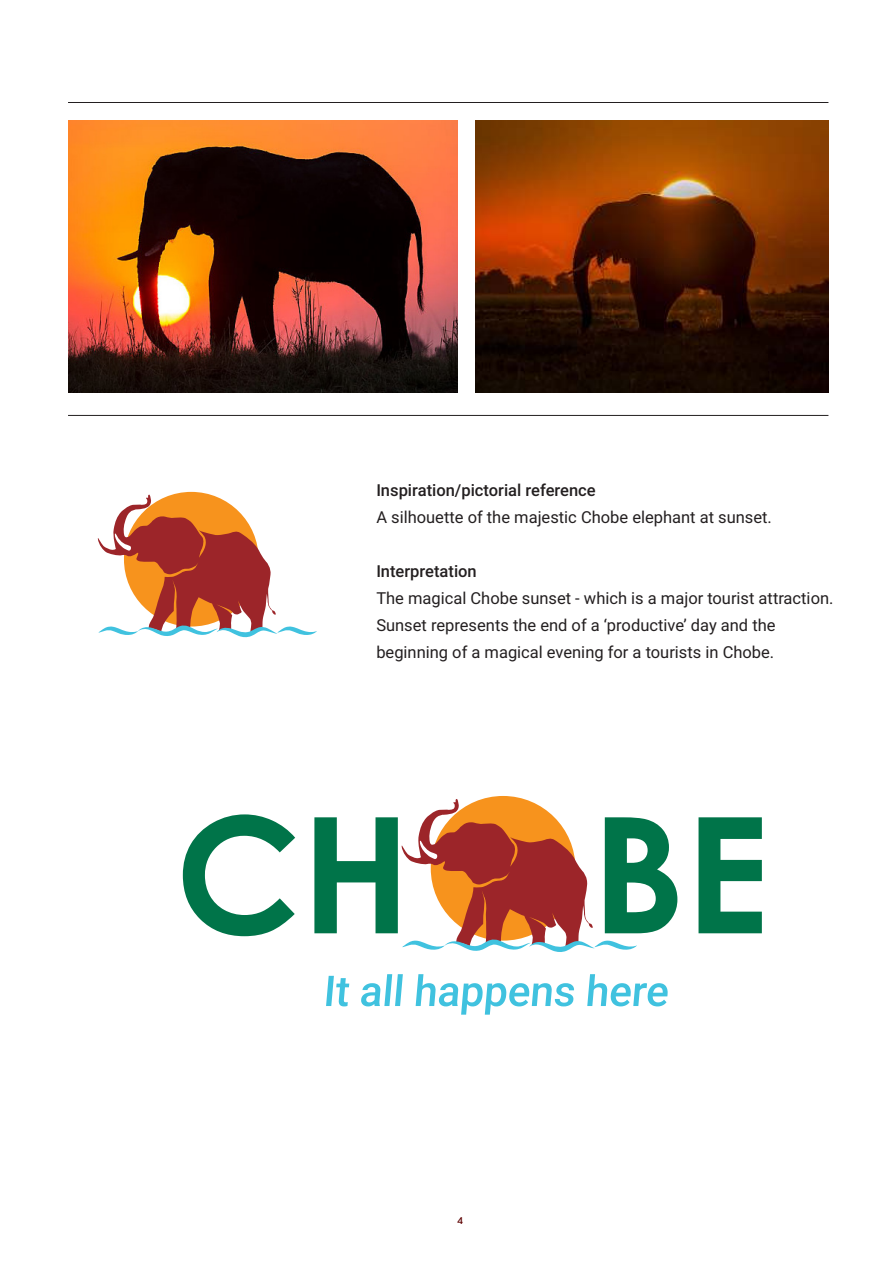
<style>
.page{position:relative;width:893px;height:1263px;background:#fff}
.page>*{position:absolute;margin:0;border:0;box-sizing:border-box;transform-origin:0 0}
.t1{font:16.5px/27px "Roboto";color:#231f20}
.t2{font:500 16.5px "Roboto";color:#231f20}
.t3{font:600 10.5px "Sukhumvit Set";color:#5d0000}
</style>
<div class="page">
<svg style="left:98px;top:494px;width:219px;height:144px"></svg>
<svg style="left:402px;top:798px;width:235px;height:154px"></svg>
<svg style="left:183px;top:814px;width:579px;height:122px"></svg>
<svg style="left:326px;top:974px;width:342px;height:41px"></svg>
<hr style="left:68px;top:102px;width:760px;height:1px;background:#231f20">
<hr style="left:68px;top:415px;width:760px;height:1px;background:#231f20">
<img style="left:68px;top:121px;width:389px;height:272px">
<img style="left:475px;top:121px;width:353px;height:272px">
<p class="t2" style="left:376px;top:484px;width:221px">Inspiration/pictorial reference</p>
<p class="t1" style="left:376px;top:505px;width:397px">A silhouette of the majestic Chobe elephant at sunset.</p>
<p class="t2" style="left:376px;top:565px;width:102px">Interpretation</p>
<p class="t1" style="left:376px;top:586px;width:459px">The magical Chobe sunset - which is a major tourist attraction.<br>Sunset represents the end of a ‘productive’ day and the beginning of a magical evening for a tourists in Chobe.</p>
<p class="t3" style="left:457px;top:1214px;width:8px">4</p>
</div>
